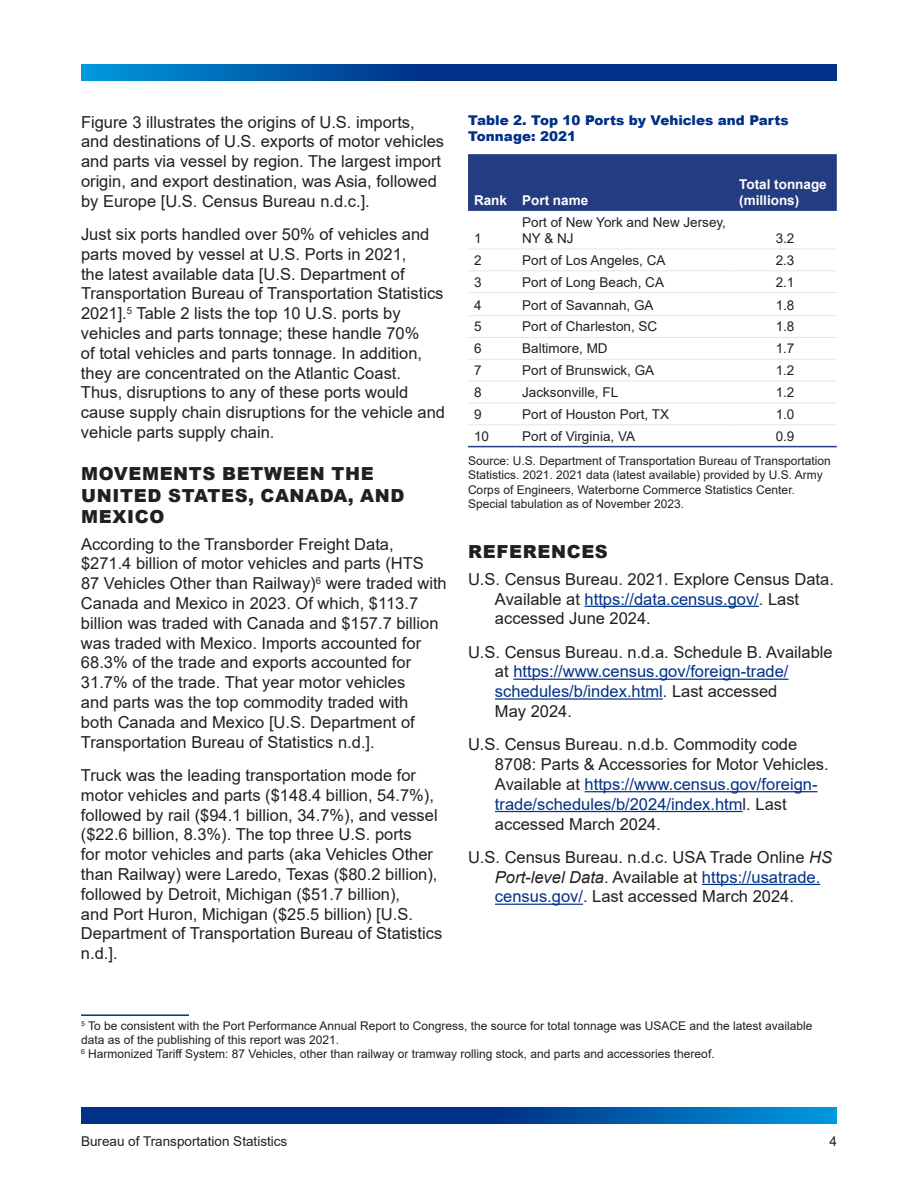
<style>
.page{position:relative;width:918px;height:1188px;background:#fff}
.page>*{position:absolute;margin:0;border:0;box-sizing:border-box;transform-origin:0 0}
.t1{font:900 18px/21.6px "Arial";letter-spacing:.035em;color:#231f20}
.t2{font:16.5px/19.8px "Arial";color:#231f20}
.t3{font:13.5px/16.2px "Arial";color:#231f20}
.t4{font:900 13.5px/16.2px "Arial";color:#003087}
.t5{font:700 13.5px/16.2px "Arial";color:#fff}
.t6{font:12px/14.4px "Arial";color:#231f20}
.s1{color:#003087}
.s2{font-style:italic}
</style>
<div class="page">
<svg style="left:81px;top:1107px;width:756px;height:16px;background:#00479a"></svg>
<svg style="left:81px;top:65px;width:756px;height:16px;background:#00489a"></svg>
<hr style="left:81px;top:1014px;width:108px;height:2px;background:#003087">
<hr style="left:585px;top:606px;width:174px;height:1px;background:#003087">
<hr style="left:513px;top:679px;width:275px;height:1px;background:#003087">
<hr style="left:495px;top:698px;width:168px;height:2px;background:#003087">
<hr style="left:585px;top:791px;width:233px;height:1px;background:#003087">
<hr style="left:495px;top:811px;width:248px;height:1px;background:#003087">
<hr style="left:702px;top:884px;width:118px;height:1px;background:#003087">
<hr style="left:495px;top:904px;width:88px;height:1px;background:#003087">
<div style="left:468px;top:154px;width:369px;height:57px;background:#243c81"></div>
<hr style="left:468px;top:446px;width:48px;height:1px;background:#243c81">
<hr style="left:516px;top:446px;width:217px;height:1px;background:#243c81">
<hr style="left:733px;top:446px;width:104px;height:1px;background:#243c81">
<hr style="left:468px;top:249px;width:48px;height:1px;background:#e8e5e4">
<hr style="left:516px;top:249px;width:217px;height:1px;background:#e8e5e4">
<hr style="left:733px;top:249px;width:104px;height:1px;background:#e8e5e4">
<hr style="left:468px;top:270px;width:48px;height:1px;background:#e8e5e4">
<hr style="left:516px;top:270px;width:217px;height:1px;background:#e8e5e4">
<hr style="left:733px;top:270px;width:104px;height:1px;background:#e8e5e4">
<hr style="left:468px;top:292px;width:48px;height:1px;background:#e8e5e4">
<hr style="left:516px;top:292px;width:217px;height:1px;background:#e8e5e4">
<hr style="left:733px;top:292px;width:104px;height:1px;background:#e8e5e4">
<hr style="left:468px;top:315px;width:48px;height:1px;background:#e8e5e4">
<hr style="left:516px;top:315px;width:217px;height:1px;background:#e8e5e4">
<hr style="left:733px;top:315px;width:104px;height:1px;background:#e8e5e4">
<hr style="left:468px;top:337px;width:48px;height:1px;background:#e8e5e4">
<hr style="left:516px;top:337px;width:217px;height:1px;background:#e8e5e4">
<hr style="left:733px;top:337px;width:104px;height:1px;background:#e8e5e4">
<hr style="left:468px;top:359px;width:48px;height:1px;background:#e8e5e4">
<hr style="left:516px;top:359px;width:217px;height:1px;background:#e8e5e4">
<hr style="left:733px;top:359px;width:104px;height:1px;background:#e8e5e4">
<hr style="left:468px;top:381px;width:48px;height:1px;background:#e8e5e4">
<hr style="left:516px;top:381px;width:217px;height:1px;background:#e8e5e4">
<hr style="left:733px;top:381px;width:104px;height:1px;background:#e8e5e4">
<hr style="left:468px;top:403px;width:48px;height:1px;background:#e8e5e4">
<hr style="left:516px;top:403px;width:217px;height:1px;background:#e8e5e4">
<hr style="left:733px;top:403px;width:104px;height:1px;background:#e8e5e4">
<hr style="left:468px;top:424px;width:48px;height:1px;background:#e8e5e4">
<hr style="left:516px;top:424px;width:217px;height:1px;background:#e8e5e4">
<hr style="left:733px;top:424px;width:104px;height:1px;background:#e8e5e4">
<p class="t2" style="left:81px;top:112px;width:365px">Figure 3 illustrates the origins of U.S. imports, and destinations of U.S. exports of motor vehicles and parts via vessel by region. The largest import origin, and export destination, was Asia, followed by Europe [U.S. Census Bureau n.d.c.].</p>
<p class="t2" style="left:81px;top:224px;width:364px">Just six ports handled over 50% of vehicles and parts moved by vessel at U.S. Ports in 2021,<br>the latest available data [U.S. Department of Transportation Bureau of Transportation Statistics 2021].<sup>5</sup> Table 2 lists the top 10 U.S. ports by</p>
<p class="t2" style="left:81px;top:323px;width:366px">vehicles and parts tonnage; these handle 70%<br>of total vehicles and parts tonnage. In addition, they are concentrated on the Atlantic Coast.<br>Thus, disruptions to any of these ports would cause supply chain disruptions for the vehicle and vehicle parts supply chain.</p>
<h2 class="t1" style="left:81px;top:462px;width:325px">MOVEMENTS BETWEEN THE<br>UNITED STATES, CANADA, AND<br>MEXICO</h2>
<p class="t2" style="left:81px;top:534px;width:367px">According to the Transborder Freight Data, $271.4 billion of motor vehicles and parts (HTS<br>87 Vehicles Other than Railway)<sup>6</sup> were traded with</p>
<p class="t2" style="left:81px;top:593px;width:359px">Canada and Mexico in 2023. Of which, $113.7 billion was traded with Canada and $157.7 billion was traded with Mexico. Imports accounted for 68.3% of the trade and exports accounted for 31.7% of the trade. That year motor vehicles<br>and parts was the top commodity traded with both Canada and Mexico [U.S. Department of Transportation Bureau of Statistics n.d.].</p>
<p class="t2" style="left:81px;top:765px;width:363px">Truck was the leading transportation mode for motor vehicles and parts ($148.4 billion, 54.7%), followed by rail ($94.1 billion, 34.7%), and vessel ($22.6 billion, 8.3%). The top three U.S. ports<br>for motor vehicles and parts (aka Vehicles Other than Railway) were Laredo, Texas ($80.2 billion), followed by Detroit, Michigan ($51.7 billion),<br>and Port Huron, Michigan ($25.5 billion) [U.S.<br>Department of Transportation Bureau of Statistics n.d.].</p>
<p class="t4" style="left:468px;top:112px;width:322px">Table 2. Top 10 Ports by Vehicles and Parts<br>Tonnage: 2021</p>
<p class="t5" style="left:474px;top:192px;width:35px">Rank</p>
<p class="t5" style="left:522px;top:192px;width:68px">Port name</p>
<p class="t3" style="left:474px;top:230px;width:9px">1</p>
<p class="t3" style="left:522px;top:214px;width:205px">Port of New York and New Jersey,<br>NY &amp; NJ</p>
<p class="t5" style="left:739px;top:176px;width:89px">Total tonnage (millions)</p>
<p class="t3" style="left:776px;top:230px;width:20px">3.2</p>
<p class="t3" style="left:474px;top:252px;width:9px">2</p>
<p class="t3" style="left:522px;top:252px;width:145px">Port of Los Angeles, CA</p>
<p class="t3" style="left:776px;top:252px;width:20px">2.3</p>
<p class="t3" style="left:474px;top:274px;width:9px">3</p>
<p class="t3" style="left:522px;top:274px;width:143px">Port of Long Beach, CA</p>
<p class="t3" style="left:776px;top:274px;width:20px">2.1</p>
<p class="t3" style="left:474px;top:297px;width:9px">4</p>
<p class="t3" style="left:522px;top:297px;width:133px">Port of Savannah, GA</p>
<p class="t3" style="left:776px;top:297px;width:20px">1.8</p>
<p class="t3" style="left:474px;top:319px;width:9px">5</p>
<p class="t3" style="left:522px;top:319px;width:137px">Port of Charleston, SC</p>
<p class="t3" style="left:776px;top:319px;width:20px">1.8</p>
<p class="t3" style="left:474px;top:340px;width:9px">6</p>
<p class="t3" style="left:522px;top:340px;width:87px">Baltimore, MD</p>
<p class="t3" style="left:776px;top:340px;width:20px">1.7</p>
<p class="t3" style="left:474px;top:362px;width:9px">7</p>
<p class="t3" style="left:522px;top:362px;width:134px">Port of Brunswick, GA</p>
<p class="t3" style="left:776px;top:362px;width:20px">1.2</p>
<p class="t3" style="left:474px;top:384px;width:9px">8</p>
<p class="t3" style="left:522px;top:384px;width:98px">Jacksonville, FL</p>
<p class="t3" style="left:776px;top:384px;width:20px">1.2</p>
<p class="t3" style="left:474px;top:406px;width:9px">9</p>
<p class="t3" style="left:522px;top:406px;width:148px">Port of Houston Port, TX</p>
<p class="t3" style="left:776px;top:406px;width:20px">1.0</p>
<p class="t3" style="left:474px;top:428px;width:17px">10</p>
<p class="t3" style="left:522px;top:428px;width:114px">Port of Virginia, VA</p>
<p class="t3" style="left:776px;top:428px;width:20px">0.9</p>
<p class="t6" style="left:468px;top:453px;width:364px">Source: U.S. Department of Transportation Bureau of Transportation Statistics. 2021. 2021 data (latest available) provided by U.S. Army Corps of Engineers, Waterborne Commerce Statistics Center.<br>Special tabulation as of November 2023.</p>
<h2 class="t1" style="left:468px;top:540px;width:141px">REFERENCES</h2>
<p class="t2" style="left:495px;top:569px;width:340px;text-indent:-27px">U.S. Census Bureau. 2021. Explore Census Data.<br>Available at <span class="s1">https://data.census.gov/</span>. Last accessed June 2024.</p>
<p class="t2" style="left:495px;top:642px;width:339px;text-indent:-27px">U.S. Census Bureau. n.d.a. Schedule B. Available at <span class="s1">https://www.census.gov/foreign-trade/ schedules/b/index.html</span>. Last accessed<br>May 2024.</p>
<p class="t2" style="left:495px;top:735px;width:335px;text-indent:-27px">U.S. Census Bureau. n.d.b. Commodity code 8708: Parts &amp; Accessories for Motor Vehicles.<br>Available at <span class="s1">https://www.census.gov/foreign&shy;trade/schedules/b/2024/index.htm</span>l. Last accessed March 2024.</p>
<p class="t2" style="left:495px;top:847px;width:339px;text-indent:-27px">U.S. Census Bureau. n.d.c. USA Trade Online <span class="s2">HS<br>Port-level Data</span>. Available at <span class="s1">https://usatrade. census.gov/</span>. Last accessed March 2024.</p>
<p class="t6" style="left:81px;top:1018px;width:733px"><sup>5</sup> To be consistent with the Port Performance Annual Report to Congress, the source for total tonnage was USACE and the latest available data as of the publishing of this report was 2021.</p>
<p class="t6" style="left:81px;top:1047px;width:635px"><sup>6</sup> Harmonized Tariff System: 87 Vehicles, other than railway or tramway rolling stock, and parts and accessories thereof.</p>
<p class="t3" style="left:81px;top:1133px;width:208px">Bureau of Transportation Statistics</p>
<p class="t3" style="left:829px;top:1133px;width:9px">4</p>
</div>
